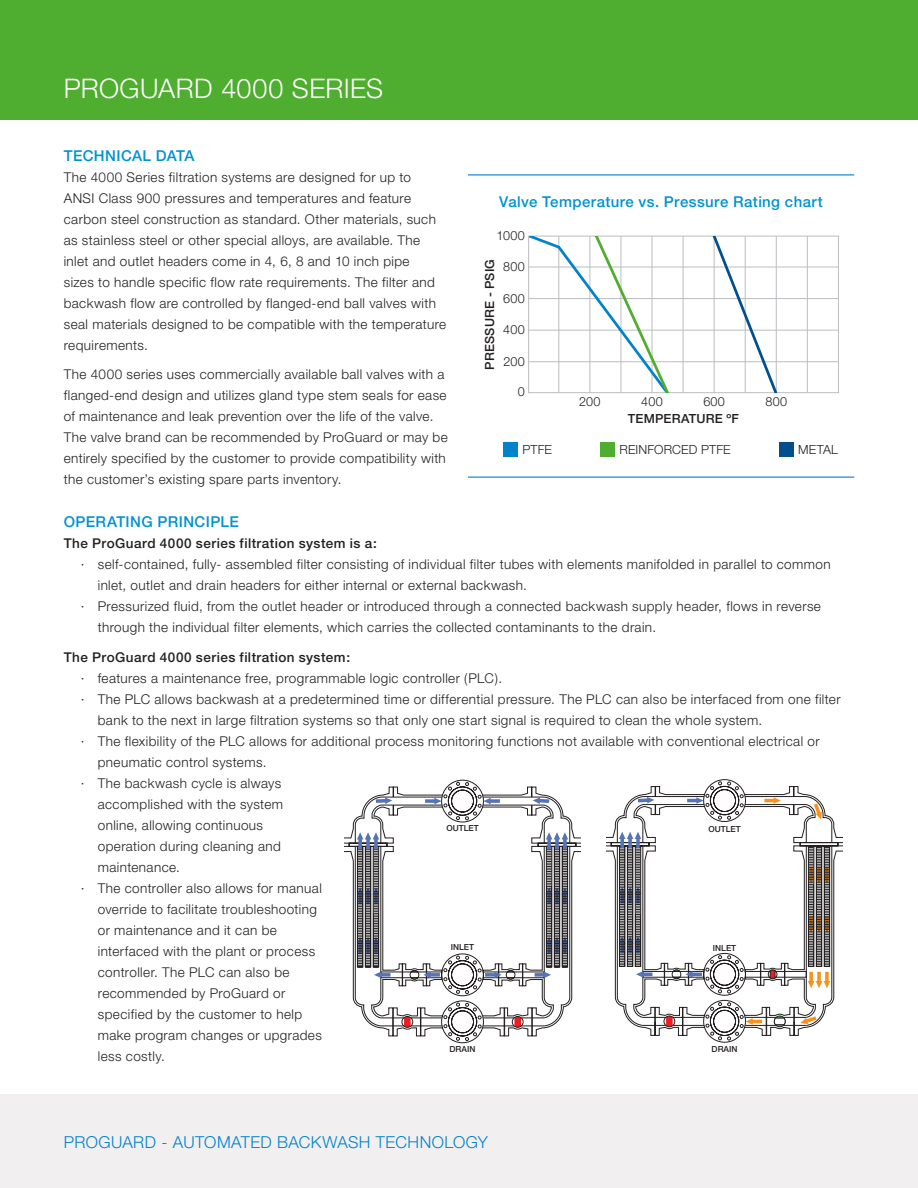
<style>
.page{position:relative;width:918px;height:1188px;background:#fff}
.page>*{position:absolute;margin:0;border:0;box-sizing:border-box;transform-origin:0 0}
.t1{font:300 27px "Helvetica Neue";letter-spacing:.015em;color:#fff}
.t2{font:300 16.5px "Helvetica Neue";letter-spacing:.025em;color:#0083ca}
.t3{font:500 15px "Helvetica Neue";letter-spacing:.025em;color:#0093d0}
.t4{font:300 13.5px/21px "Helvetica Neue";letter-spacing:.03em;color:#231f20}
.t5{font:500 13.5px "Helvetica Neue";letter-spacing:.035em;color:#231f20}
.t6{font:300 12.6px "Helvetica Neue";letter-spacing:.015em;color:#231f20}
.t7{font:500 12.6px "Helvetica Neue";letter-spacing:.015em;color:#231f20}
.t8{font:500 8.4px "Helvetica Neue";color:#231f20}
</style>
<div class="page">
<div style="left:0;top:1094px;width:918px;height:94px;background:#f2eff0"></div>
<svg style="left:344px;top:780px;width:237px;height:263px"></svg>
<svg style="left:606px;top:779px;width:237px;height:264px"></svg>
<hr style="left:468px;top:174px;width:386px;height:1px;background:#0083ca">
<hr style="left:468px;top:477px;width:386px;height:1px;background:#0083ca">
<hr style="left:529px;top:361px;width:309px;height:1px;background:#bcbdc0">
<hr style="left:529px;top:330px;width:309px;height:1px;background:#bcbdc0">
<hr style="left:529px;top:298px;width:309px;height:1px;background:#bcbdc0">
<hr style="left:529px;top:267px;width:309px;height:1px;background:#bcbdc0">
<div style="left:528px;top:236px;width:311px;height:157px;border:1px solid #bcbdc0"></div>
<hr style="left:559px;top:236px;width:1px;height:157px;background:#bcbdc0">
<hr style="left:590px;top:236px;width:1px;height:157px;background:#bcbdc0">
<hr style="left:621px;top:236px;width:1px;height:157px;background:#bcbdc0">
<hr style="left:652px;top:236px;width:1px;height:157px;background:#bcbdc0">
<hr style="left:683px;top:236px;width:1px;height:157px;background:#bcbdc0">
<hr style="left:714px;top:236px;width:1px;height:157px;background:#bcbdc0">
<hr style="left:745px;top:236px;width:1px;height:157px;background:#bcbdc0">
<hr style="left:776px;top:236px;width:1px;height:157px;background:#bcbdc0">
<hr style="left:807px;top:236px;width:1px;height:157px;background:#bcbdc0">
<svg style="left:529px;top:236px;width:142px;height:156px"></svg>
<svg style="left:710px;top:236px;width:70px;height:156px"></svg>
<div style="left:503px;top:442px;width:15px;height:15px;background:#0083ca"></div>
<div style="left:601px;top:442px;width:14px;height:15px;background:#4fad2f"></div>
<div style="left:779px;top:442px;width:15px;height:15px;background:#005090"></div>
<div style="left:0;top:0;width:918px;height:119px;background:#4fad2f"></div>
<h1 class="t1" style="left:64px;top:72px;width:321px">PROGUARD 4000 SERIES</h1>
<p class="t3" style="left:64px;top:146px;width:132px">TECHNICAL DATA</p>
<p class="t4" style="left:64px;top:166px;width:384px">The 4000 Series filtration systems are designed for up to<br>ANSI Class 900 pressures and temperatures and feature carbon steel construction as standard. Other materials, such as stainless steel or other special alloys, are available. The inlet and outlet headers come in 4, 6, 8 and 10 inch pipe<br>sizes to handle specific flow rate requirements. The filter and backwash flow are controlled by flanged-end ball valves with seal materials designed to be compatible with the temperature requirements.</p>
<p class="t4" style="left:64px;top:363px;width:386px">The 4000 series uses commercially available ball valves with a flanged-end design and utilizes gland type stem seals for ease of maintenance and leak prevention over the life of the valve.<br>The valve brand can be recommended by ProGuard or may be entirely specified by the customer to provide compatibility with the customer’s existing spare parts inventory.</p>
<p class="t3" style="left:499px;top:193px;width:325px">Valve Temperature vs. Pressure Rating chart</p>
<p class="t6" style="left:497px;top:228px;width:30px">1000</p>
<p class="t7" style="left:482px;top:370px;width:112px;rotate:-90deg">PRESSURE - PSIG</p>
<p class="t6" style="left:503px;top:259px;width:23px">800</p>
<p class="t6" style="left:503px;top:290px;width:23px">600</p>
<p class="t6" style="left:503px;top:322px;width:23px">400</p>
<p class="t6" style="left:503px;top:354px;width:23px">200</p>
<p class="t6" style="left:518px;top:384px;width:9px">0</p>
<p class="t6" style="left:579px;top:394px;width:23px">200</p>
<p class="t6" style="left:641px;top:394px;width:23px">400</p>
<p class="t6" style="left:703px;top:394px;width:23px">600</p>
<p class="t6" style="left:765px;top:394px;width:23px">800</p>
<p class="t7" style="left:628px;top:411px;width:113px">TEMPERATURE ºF</p>
<p class="t6" style="left:522px;top:441px;width:31px">PTFE</p>
<p class="t6" style="left:619px;top:441px;width:113px">REINFORCED PTFE</p>
<p class="t6" style="left:798px;top:441px;width:41px">METAL</p>
<p class="t3" style="left:64px;top:513px;width:177px">OPERATING PRINCIPLE</p>
<p class="t5" style="left:64px;top:536px;width:315px">The ProGuard 4000 series filtration system is a:</p>
<p class="t4" style="left:81px;top:554px;width:751px">· self-contained, fully- assembled filter consisting of individual filter tubes with elements manifolded in parallel to common</p>
<p class="t4" style="left:98px;top:575px;width:431px">inlet, outlet and drain headers for either internal or external backwash.</p>
<p class="t4" style="left:81px;top:596px;width:742px">· Pressurized fluid, from the outlet header or introduced through a connected backwash supply header, flows in reverse</p>
<p class="t4" style="left:98px;top:617px;width:560px">through the individual filter elements, which carries the collected contaminants to the drain.</p>
<p class="t5" style="left:64px;top:649px;width:288px">The ProGuard 4000 series filtration system:</p>
<p class="t4" style="left:81px;top:667px;width:423px">· features a maintenance free, programmable logic controller (PLC).</p>
<p class="t4" style="left:81px;top:688px;width:761px">· The PLC allows backwash at a predetermined time or differential pressure. The PLC can also be interfaced from one filter</p>
<p class="t4" style="left:98px;top:709px;width:666px">bank to the next in large filtration systems so that only one start signal is required to clean the whole system.</p>
<p class="t4" style="left:81px;top:730px;width:740px">· The flexibility of the PLC allows for additional process monitoring functions not available with conventional electrical or</p>
<p class="t4" style="left:98px;top:751px;width:170px">pneumatic control systems.</p>
<p class="t4" style="left:81px;top:772px;width:202px">· The backwash cycle is always</p>
<p class="t4" style="left:98px;top:793px;width:187px">accomplished with the system</p>
<p class="t4" style="left:98px;top:814px;width:167px">online, allowing continuous</p>
<p class="t4" style="left:98px;top:835px;width:185px">operation during cleaning and</p>
<p class="t4" style="left:98px;top:856px;width:84px">maintenance.</p>
<p class="t4" style="left:81px;top:877px;width:243px">· The controller also allows for manual</p>
<p class="t4" style="left:98px;top:898px;width:221px">override to facilitate troubleshooting</p>
<p class="t4" style="left:98px;top:919px;width:181px">or maintenance and it can be</p>
<p class="t4" style="left:98px;top:940px;width:219px">interfaced with the plant or process</p>
<p class="t4" style="left:98px;top:961px;width:193px">controller. The PLC can also be</p>
<p class="t4" style="left:98px;top:982px;width:189px">recommended by ProGuard or</p>
<p class="t4" style="left:98px;top:1003px;width:206px">specified by the customer to help</p>
<p class="t4" style="left:98px;top:1025px;width:226px">make program changes or upgrades</p>
<p class="t4" style="left:98px;top:1046px;width:69px">less costly.</p>
<p class="t8" style="left:446px;top:823px;width:34px">OUTLET</p>
<p class="t8" style="left:708px;top:824px;width:34px">OUTLET</p>
<p class="t8" style="left:451px;top:942px;width:25px">INLET</p>
<p class="t8" style="left:713px;top:943px;width:25px">INLET</p>
<p class="t8" style="left:450px;top:1044px;width:27px">DRAIN</p>
<p class="t8" style="left:712px;top:1044px;width:27px">DRAIN</p>
<p class="t2" style="left:64px;top:1132px;width:426px">PROGUARD - AUTOMATED BACKWASH TECHNOLOGY</p>
</div>
